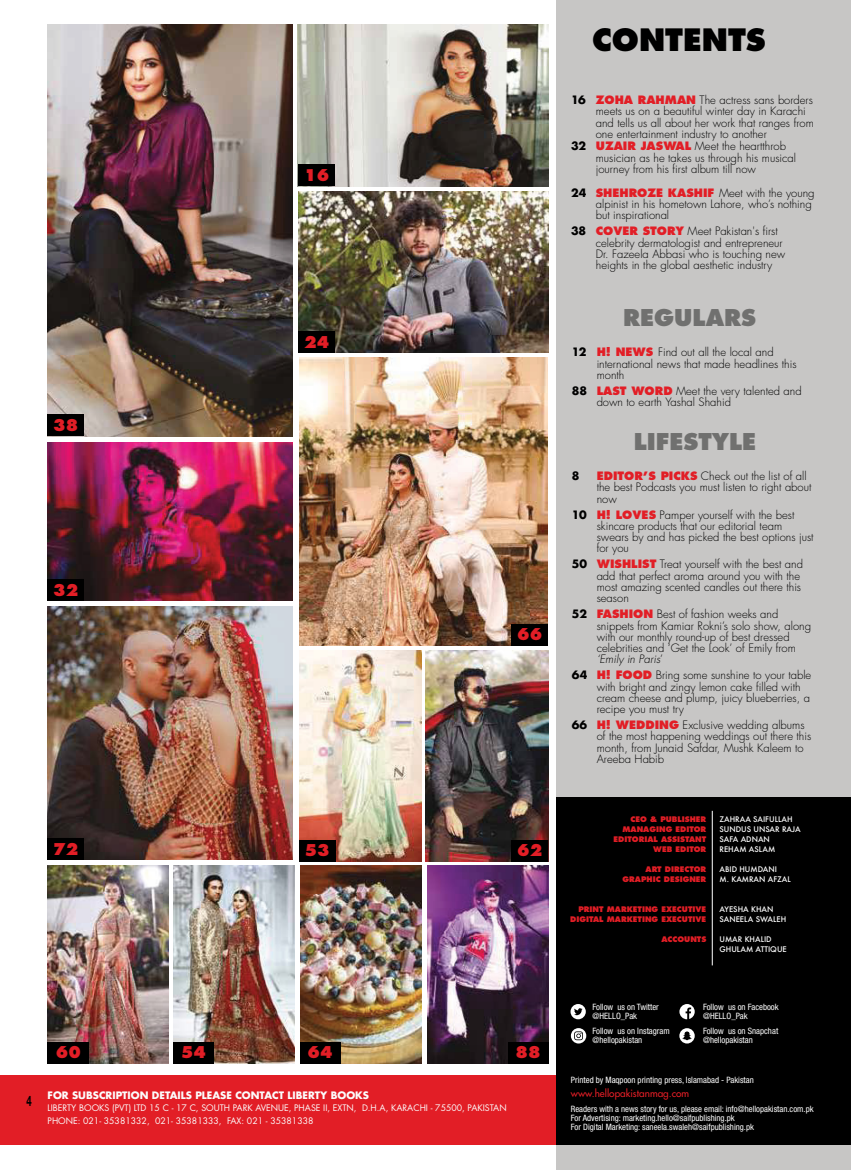
<style>
.page{position:relative;width:851px;height:1170px;background:#fff}
.page>*{position:absolute;margin:0;border:0;box-sizing:border-box;transform-origin:0 0}
.t1{font:800 30px "Futura Std";color:#000}
.t2{font:800 22.5px "Futura Std";color:#70706f}
.t3{font:800 15.75px "Futura Std";color:#e21e26;scale:.96 1}
.t4{font:700 14.38px "Helvetica Neue LT Std";color:#000;scale:.66 1}
.t5{font:300 11.25px/11.2px "Futura Std";color:#000}
.t6{font:700 11.25px "Futura";color:#000}
.t7{font:700 10px "Futura Std";color:#fcfcfc}
.t8{font:500 10px "Futura Std";color:#e21e26}
.t9{font:condensed 8.75px/8.8px "Helvetica Neue LT Std";color:#fff}
.t10{font:8.75px/12.5px "Futura Std";color:#fcfcfc}
.t11{font:800 7.5px/10px "Futura Std";color:#e21e26;text-align:right}
.t12{font:500 7.5px/10px "Futura";color:#fff}
.s1{font-family:"Futura";font-weight:700}
.s2{font-weight:800;color:#e21e26}
.s3{font-style:italic}
</style>
<div class="page">
<img style="left:427px;top:865px;width:121px;height:198px">
<div style="left:556px;top:0;width:294px;height:1169px;background:#c7c6c5"></div>
<div style="left:0;top:1075px;width:850px;height:69px;background:#e21e26"></div>
<div style="left:556px;top:797px;width:294px;height:347px;background:#000"></div>
<hr style="left:711px;top:810px;width:1px;height:155px;background:#fff">
<svg style="left:679px;top:1004px;width:15px;height:15px"></svg>
<svg style="left:570px;top:1004px;width:15px;height:15px"></svg>
<svg style="left:570px;top:1028px;width:16px;height:15px"></svg>
<svg style="left:679px;top:1028px;width:15px;height:15px"></svg>
<img style="left:47px;top:25px;width:245px;height:411px">
<img style="left:298px;top:191px;width:250px;height:162px">
<img style="left:47px;top:442px;width:245px;height:159px">
<img style="left:47px;top:607px;width:246px;height:252px">
<img style="left:47px;top:865px;width:122px;height:198px">
<img style="left:173px;top:865px;width:121px;height:198px">
<img style="left:300px;top:865px;width:121px;height:198px">
<img style="left:425px;top:650px;width:123px;height:211px">
<img style="left:299px;top:650px;width:122px;height:211px">
<img style="left:299px;top:358px;width:248px;height:287px">
<img style="left:298px;top:25px;width:250px;height:161px">
<div style="left:511px;top:624px;width:37px;height:21px;background:#000"></div>
<div style="left:299px;top:839px;width:36px;height:22px;background:#000"></div>
<div style="left:47px;top:414px;width:37px;height:22px;background:#000"></div>
<div style="left:47px;top:579px;width:37px;height:22px;background:#000"></div>
<div style="left:47px;top:838px;width:37px;height:21px;background:#000"></div>
<div style="left:47px;top:1041px;width:42px;height:22px;background:#000"></div>
<div style="left:173px;top:1041px;width:40px;height:22px;background:#000"></div>
<div style="left:300px;top:1041px;width:40px;height:22px;background:#000"></div>
<div style="left:507px;top:1041px;width:41px;height:22px;background:#000"></div>
<div style="left:511px;top:839px;width:37px;height:22px;background:#000"></div>
<div style="left:298px;top:331px;width:37px;height:22px;background:#000"></div>
<div style="left:298px;top:164px;width:37px;height:22px;background:#000"></div>
<h3 class="t3" style="left:53px;top:415px;width:28px">38</h3>
<h3 class="t3" style="left:53px;top:580px;width:28px">32</h3>
<h3 class="t3" style="left:304px;top:165px;width:28px">16</h3>
<h3 class="t3" style="left:304px;top:331px;width:28px">24</h3>
<h3 class="t3" style="left:517px;top:624px;width:28px">66</h3>
<h3 class="t3" style="left:53px;top:838px;width:28px">72</h3>
<h3 class="t3" style="left:304px;top:840px;width:28px">53</h3>
<h3 class="t3" style="left:517px;top:840px;width:28px">62</h3>
<p class="t4" style="left:27px;top:1091px;width:9px">4</p>
<h3 class="t3" style="left:56px;top:1042px;width:28px">60</h3>
<h3 class="t3" style="left:181px;top:1042px;width:28px">54</h3>
<h3 class="t3" style="left:307px;top:1042px;width:28px">64</h3>
<h3 class="t3" style="left:515px;top:1042px;width:28px">88</h3>
<p class="t7" style="left:48px;top:1088px;width:323px">FOR SUBSCRIPTION DETAILS PLEASE CONTACT LIBERTY BOOKS</p>
<p class="t10" style="left:48px;top:1101px;width:460px">LIBERTY BOOKS (PVT) LTD 15 C - 17 C, SOUTH PARK AVENUE, PHASE II, EXTN, D.H.A, KARACHI - 75500, PAKISTAN<br>PHONE: 021- 35381332, 021- 35381333, FAX: 021 - 35381338</p>
<h1 class="t1" style="left:592px;top:21px;width:175px">CONTENTS</h1>
<p class="t5" style="left:595px;top:95px;width:219px;text-indent:-25px"><span class="s1">16</span> <span class="s2">ZOHA RAHMAN</span> The actress sans borders meets us on a beautiful winter day in Karachi and tells us all about her work that ranges from one entertainment industry to another</p>
<p class="t5" style="left:595px;top:141px;width:202px;text-indent:-25px"><span class="s1">32</span> <span class="s2">UZAIR JASWAL</span> Meet the heartthrob musician as he takes us through his musical journey from his first album till now</p>
<p class="t5" style="left:595px;top:187px;width:220px;text-indent:-25px"><span class="s1">24</span> <span class="s2">SHEHROZE KASHIF</span> Meet with the young alpinist in his hometown Lahore, who’s nothing but inspirational</p>
<p class="t5" style="left:595px;top:226px;width:191px;text-indent:-25px"><span class="s1">38</span> <span class="s2">COVER STORY</span> Meet Pakistan's first celebrity dermatologist and entrepreneur Dr. Fazeela Abbasi who is touching new heights in the global aesthetic industry</p>
<h2 class="t2" style="left:623px;top:303px;width:134px">REGULARS</h2>
<p class="t5" style="left:596px;top:347px;width:201px;text-indent:-25px"><span class="s1">12</span> <span class="s2">H! NEWS</span> Find out all the local and international news that made headlines this month</p>
<p class="t5" style="left:596px;top:385px;width:206px;text-indent:-25px"><span class="s1">88</span> <span class="s2">LAST WORD</span> Meet the very talented and down to earth Yashal Shahid</p>
<h2 class="t2" style="left:633px;top:427px;width:124px">LIFESTYLE</h2>
<p class="t6" style="left:571px;top:467px;width:9px">8</p>
<p class="t5" style="left:596px;top:470px;width:216px"><span class="s2">EDITOR’S PICKS</span> Check out the list of all the best Podcasts you must listen to right about now</p>
<p class="t5" style="left:596px;top:509px;width:218px;text-indent:-25px"><span class="s1">10</span> <span class="s2">H! LOVES</span> Pamper yourself with the best skincare products that our editorial team swears by and has picked the best options just for you</p>
<p class="t5" style="left:596px;top:559px;width:208px;text-indent:-25px"><span class="s1">50</span> <span class="s2">WISHLIST</span> Treat yourself with the best and add that perfect aroma around you with the most amazing scented candles out there this season</p>
<p class="t5" style="left:596px;top:609px;width:216px;text-indent:-25px"><span class="s1">52</span> <span class="s2">FASHION</span> Best of fashion weeks and snippets from Kamiar Rokni’s solo show, along with our monthly round-up of best dressed celebrities and ‘Get the Look’ of Emily from <span class="s3">‘Emily in Paris</span>’</p>
<p class="t5" style="left:596px;top:670px;width:216px;text-indent:-25px"><span class="s1">64</span> <span class="s2">H! FOOD</span> Bring some sunshine to your table with bright and zingy lemon cake filled with cream cheese and plump, juicy blueberries, a recipe you must try</p>
<p class="t5" style="left:596px;top:719px;width:216px;text-indent:-25px"><span class="s1">66</span> <span class="s2">H! WEDDING</span> Exclusive wedding albums of the most happening weddings out there this month, from Junaid Safdar, Mushk Kaleem to Areeba Habib</p>
<p class="t11" style="left:613px;top:814px;width:94px">CEO &amp; PUBLISHER<br>MANAGING EDITOR<br>EDITORIAL ASSISTANT<br>WEB EDITOR</p>
<p class="t11" style="left:622px;top:864px;width:85px">ART DIRECTOR<br>GRAPHIC DESIGNER</p>
<p class="t11" style="left:570px;top:904px;width:137px">PRINT MARKETING EXECUTIVE<br>DIGITAL MARKETING EXECUTIVE</p>
<p class="t11" style="left:661px;top:934px;width:46px">ACCOUNTS</p>
<p class="t12" style="left:719px;top:814px;width:83px">ZAHRAA SAIFULLAH<br>SUNDUS UNSAR RAJA<br>SAFA ADNAN<br>REHAM ASLAM</p>
<p class="t12" style="left:719px;top:864px;width:73px">ABID HUMDANI<br>M. KAMRAN AFZAL</p>
<p class="t12" style="left:719px;top:904px;width:68px">AYESHA KHAN<br>SANEELA SWALEH</p>
<p class="t12" style="left:719px;top:934px;width:69px">UMAR KHALID<br>GHULAM ATTIQUE</p>
<p class="t9" style="left:592px;top:1002px;width:68px">Follow us on Twitter @HELLO_Pak</p>
<p class="t9" style="left:703px;top:1002px;width:77px">Follow us on Facebook @HELLO_Pak</p>
<p class="t9" style="left:592px;top:1026px;width:79px">Follow us on Instagram @hellopakistan</p>
<p class="t9" style="left:703px;top:1026px;width:77px">Follow us on Snapchat @hellopakistan</p>
<p class="t9" style="left:570px;top:1075px;width:184px">Printed by Maqpoon printing press, Islamabad - Pakistan</p>
<p class="t8" style="left:570px;top:1086px;width:120px">www.hellopakistanmag.com</p>
<p class="t9" style="left:570px;top:1104px;width:244px">Readers with a news story for us, please email: info@hellopakistan.com.pk<br>For Advertising: marketing.hello@saifpublishing.pk<br>For Digital Marketing: saneela.swaleh@saifpublishing.pk</p>
</div>
